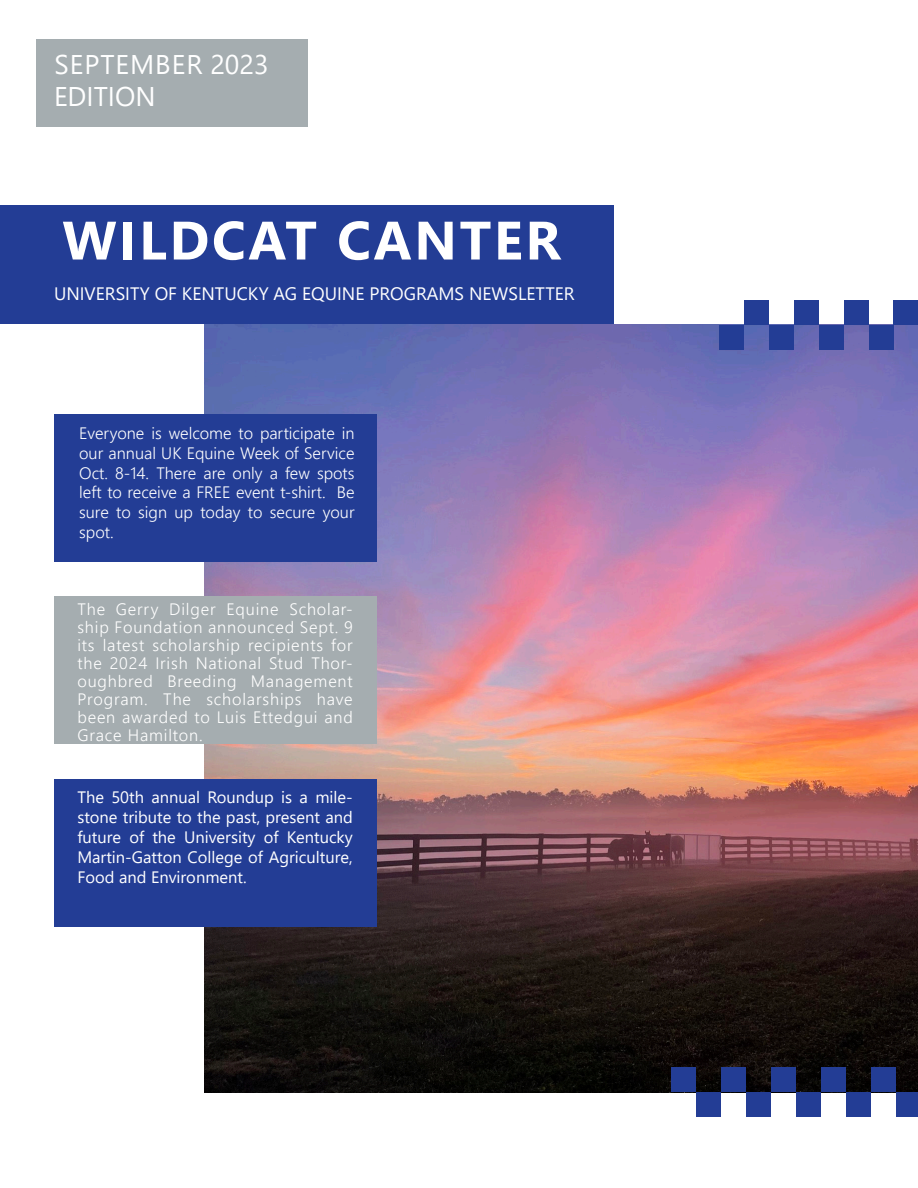
<style>
.page{position:relative;width:918px;height:1188px;background:#fff}
.page>*{position:absolute;margin:0;border:0;box-sizing:border-box;transform-origin:0 0}
.t1{font:700 54px "Segoe UI";letter-spacing:.05em;color:#fff}
.t2{font:27px "Segoe UI";letter-spacing:.035em;color:#fff}
.t3{font:27px "Segoe UI";color:#fff}
.t4{font:18px "Segoe UI";color:#fff}
.t5{font:300 16.5px/18px "Segoe UI";letter-spacing:.035em;color:#fff;text-align:justify}
.t6{font:16.5px/19.8px "Segoe UI";color:#fff;text-align:justify}
</style>
<div class="page">
<img style="left:205px;top:324px;width:713px;height:769px">
<div style="left:36px;top:40px;width:271px;height:87px;background:#a5adb0"></div>
<div style="left:1px;top:205px;width:613px;height:119px;background:#233d95"></div>
<div style="left:719px;top:325px;width:25px;height:25px;background:#233d95"></div>
<div style="left:744px;top:300px;width:25px;height:25px;background:#233d95"></div>
<div style="left:769px;top:325px;width:25px;height:25px;background:#233d95"></div>
<div style="left:794px;top:300px;width:25px;height:25px;background:#233d95"></div>
<div style="left:819px;top:325px;width:25px;height:25px;background:#233d95"></div>
<div style="left:844px;top:300px;width:25px;height:25px;background:#233d95"></div>
<div style="left:869px;top:325px;width:25px;height:25px;background:#233d95"></div>
<div style="left:894px;top:300px;width:24px;height:25px;background:#233d95"></div>
<div style="left:796px;top:1092px;width:25px;height:25px;background:#233d95"></div>
<div style="left:821px;top:1067px;width:25px;height:25px;background:#233d95"></div>
<div style="left:846px;top:1092px;width:25px;height:25px;background:#233d95"></div>
<div style="left:871px;top:1067px;width:25px;height:25px;background:#233d95"></div>
<div style="left:896px;top:1092px;width:22px;height:25px;background:#233d95"></div>
<div style="left:671px;top:1067px;width:25px;height:25px;background:#233d95"></div>
<div style="left:696px;top:1092px;width:25px;height:25px;background:#233d95"></div>
<div style="left:721px;top:1067px;width:25px;height:25px;background:#233d95"></div>
<div style="left:746px;top:1092px;width:25px;height:25px;background:#233d95"></div>
<div style="left:771px;top:1067px;width:25px;height:25px;background:#233d95"></div>
<div style="left:54px;top:414px;width:322px;height:148px;background:#233d95"></div>
<div style="left:54px;top:596px;width:322px;height:148px;background:#a5adb0"></div>
<div style="left:54px;top:779px;width:322px;height:148px;background:#233d95"></div>
<p class="t2" style="left:54px;top:39px;width:216px">SEPTEMBER 2023</p>
<p class="t3" style="left:54px;top:71px;width:103px">EDITION</p>
<p class="t1" style="left:62px;top:189px;width:500px">WILDCAT CANTER</p>
<p class="t4" style="left:54px;top:276px;width:522px">UNIVERSITY OF KENTUCKY AG EQUINE PROGRAMS NEWSLETTER</p>
<p class="t5" style="left:79px;top:422px;width:277px;line-height:19.8px">Everyone is welcome to participate in our annual UK Equine Week of Service Oct. 8-14. There are only a few spots left to receive a FREE event t-shirt. Be sure to sign up today to secure your spot.</p>
<p class="t5" style="left:77px;top:598px;width:277px">The Gerry Dilger Equine Scholar&shy;ship Foundation announced Sept. 9 its latest scholarship recipients for the 2024 Irish National Stud Thor&shy;oughbred Breeding Management Program. The scholarships have been awarded to Luis Ettedgui and Grace Hamilton.</p>
<p class="t6" style="left:77px;top:786px;width:277px">The 50th annual Roundup is a mile&shy;stone tribute to the past, present and future of the University of Kentucky Martin-Gatton College of Agriculture, Food and Environment.</p>
</div>
